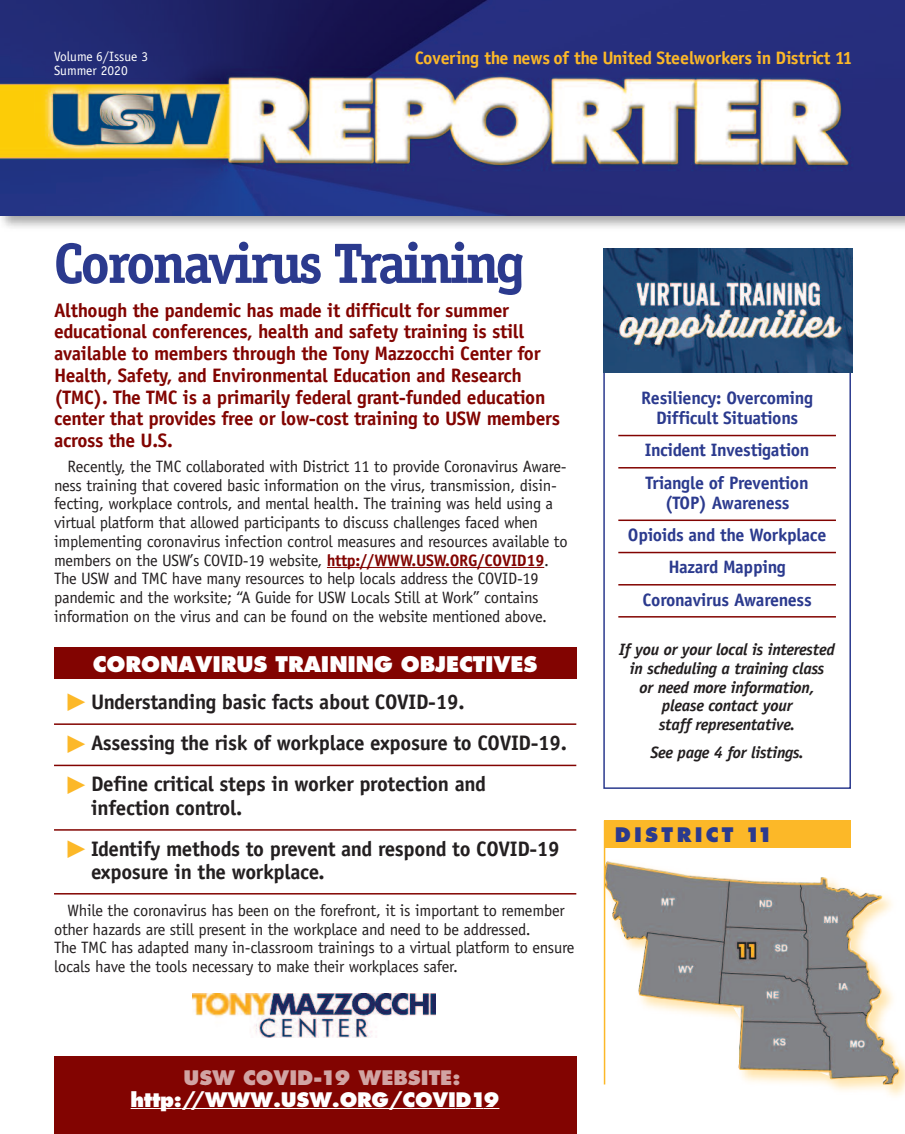
<style>
.page{position:relative;width:905px;height:1134px;background:#fff}
.page>*{position:absolute;margin:0;border:0;box-sizing:border-box;transform-origin:0 0}
.t1{font:700 57px "Officina Serif";letter-spacing:-.055em;color:#2b3a8e}
.t2{font:700 21px/41.2px "Officina Sans";letter-spacing:-.015em;color:#231f20}
.t3{font:800 21px "Futura";letter-spacing:-.005em;color:#fff}
.t4{font:700 19.5px/21.8px "Officina Sans";letter-spacing:-.015em;color:#820401}
.t5{font:800 19.5px "Futura";letter-spacing:-.015em;color:#fff}
.t6{font:800 19.5px "Futura";color:rgb(255 255 255/.64)}
.t7{font:800 19.5px "Futura";letter-spacing:.165em;color:#2b3a8e}
.t8{font:700 18px/32.2px "Officina Sans";letter-spacing:-.015em;color:#2b3a8e;text-align:center}
.t9{font:700 18px "Officina Sans";letter-spacing:-.015em;color:#fcb828}
.t10{font:16.5px/18.8px "Officina Sans";letter-spacing:-.015em;color:#231f20}
.t11{font:italic 700 16.5px/18.8px "Officina Sans";letter-spacing:-.015em;color:#231f20;text-align:center}
.t12{font:13.5px "Officina Sans";color:#fff}
.s1{font-weight:700;color:#820401}
</style>
<div class="page">
<div style="left:54px;top:647px;width:522px;height:32px;background:#820401"></div>
<img style="left:0;top:0;width:904px;height:216px">
<hr style="left:327px;top:567px;width:217px;height:1px;background:#820401">
<hr style="left:54px;top:723px;width:522px;height:2px;background:#820401">
<hr style="left:54px;top:765px;width:522px;height:1px;background:#820401">
<hr style="left:54px;top:829px;width:522px;height:2px;background:#820401">
<hr style="left:54px;top:893px;width:522px;height:2px;background:#820401">
<img style="left:603px;top:820px;width:301px;height:276px">
<img style="left:603px;top:861px;width:297px;height:224px">
<div style="left:604px;top:820px;width:246px;height:27px;background:#fcb828"></div>
<hr style="left:603px;top:821px;width:2px;height:263px;background:#fcb828">
<img style="left:193px;top:993px;width:243px;height:45px">
<div style="left:603px;top:358px;width:248px;height:431px;border:2px solid #2b3a8e"></div>
<hr style="left:618px;top:435px;width:218px;height:1px;background:#820401">
<hr style="left:618px;top:467px;width:218px;height:2px;background:#820401">
<hr style="left:618px;top:520px;width:218px;height:1px;background:#820401">
<hr style="left:618px;top:552px;width:218px;height:1px;background:#820401">
<hr style="left:618px;top:584px;width:218px;height:2px;background:#820401">
<hr style="left:618px;top:616px;width:218px;height:2px;background:#820401">
<div style="left:54px;top:1056px;width:522px;height:78px;background:#820401"></div>
<hr style="left:131px;top:1108px;width:51px;height:1px;background:#fff">
<hr style="left:191px;top:1108px;width:264px;height:1px;background:#fff">
<svg style="left:455px;top:1108px;width:44px;height:1px"></svg>
<img style="left:603px;top:248px;width:249px;height:125px">
<p class="t12" style="left:54px;top:52px;width:96px">Volume 6/Issue 3</p>
<p class="t9" style="left:415px;top:51px;width:439px">Covering the news of the United Steelworkers in District 11</p>
<p class="t12" style="left:54px;top:65px;width:75px">Summer 2020</p>
<h1 class="t1" style="left:54px;top:242px;width:472px">Coronavirus Training</h1>
<p class="t4" style="left:54px;top:301px;width:507px">Although the pandemic has made it difficult for summer educational conferences, health and safety training is still available to members through the Tony Mazzocchi Center for Health, Safety, and Environmental Education and Research (TMC). The TMC is a primarily federal grant-funded education center that provides free or low-cost training to USW members across the U.S.</p>
<p class="t10" style="left:54px;top:458px;width:515px;text-indent:14px">Recently, the TMC collaborated with District 11 to provide Coronavirus Aware&shy;ness training that covered basic information on the virus, transmission, disin&shy;fecting, workplace controls, and mental health. The training was held using a virtual platform that allowed participants to discuss challenges faced when implementing coronavirus infection control measures and resources available to members on the USW’s COVID-19 website, <span class="s1">http://WWW.USW.ORG/COVID19</span>.<br>The USW and TMC have many resources to help locals address the COVID-19 pandemic and the worksite; “A Guide for USW Locals Still at Work” contains information on the virus and can be found on the website mentioned above.</p>
<p class="t3" style="left:93px;top:651px;width:446px">CORONAVIRUS TRAINING OBJECTIVES</p>
<p class="t2" style="left:91px;top:683px;width:477px">Understanding basic facts about COVID-19.<br>Assessing the risk of workplace exposure to COVID-19.<br>Define critical steps in worker protection and</p>
<p class="t2" style="left:91px;top:789px;width:470px">infection control.<br>Identify methods to prevent and respond to COVID-19</p>
<p class="t2" style="left:91px;top:853px;width:235px">exposure in the workplace.</p>
<p class="t10" style="left:54px;top:902px;width:522px;text-indent:13px">While the coronavirus has been on the forefront, it is important to remember other hazards are still present in the workplace and need to be addressed.<br>The TMC has adapted many in-classroom trainings to a virtual platform to ensure locals have the tools necessary to make their workplaces safer.</p>
<p class="t6" style="left:183px;top:1065px;width:278px">USW COVID-19 WEBSITE:</p>
<p class="t5" style="left:131px;top:1087px;width:370px">http://WWW.USW.ORG/COVID19</p>
<p class="t8" style="left:641px;top:389px;width:173px;line-height:20.2px">Resiliency: Overcoming<br>Difficult Situations</p>
<p class="t8" style="left:644px;top:436px;width:166px;text-align:left">Incident Investigation<br>Triangle of Prevention</p>
<p class="t8" style="left:628px;top:488px;width:200px">(TOP) Awareness<br>Opioids and the Workplace<br>Hazard Mapping<br>Coronavirus Awareness</p>
<p class="t11" style="left:619px;top:641px;width:217px">If you or your local is interested in scheduling a training class<br>or need more information, please contact your<br>staff representative.</p>
<p class="t11" style="left:650px;top:744px;width:155px">See page 4 for listings.</p>
<p class="t7" style="left:615px;top:822px;width:160px">DISTRICT 11</p>
</div>
